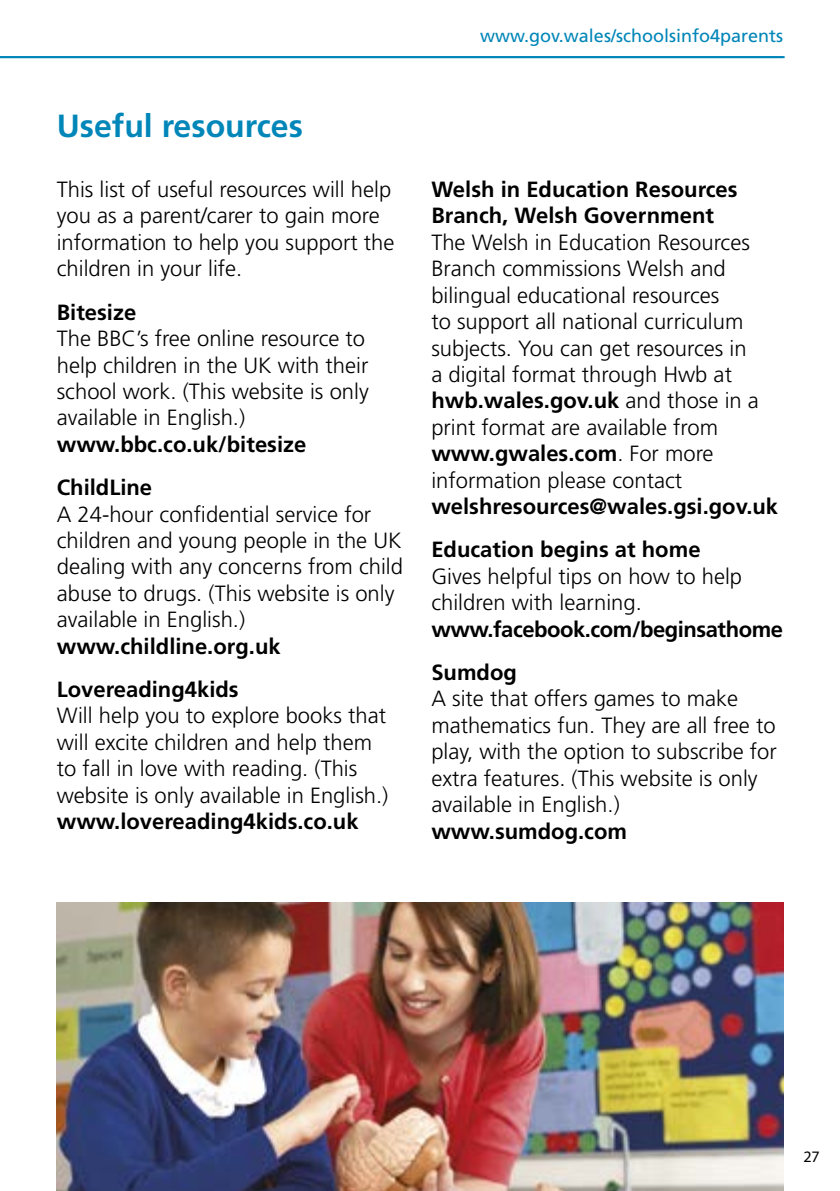
<style>
.page{position:relative;width:840px;height:1191px;background:#fff}
.page>*{position:absolute;margin:0;border:0;box-sizing:border-box;transform-origin:0 0}
.t1{font:700 32px "Frutiger LT Std";color:#0086b8}
.t2{font:300 22px/26.4px "Frutiger LT Std";color:#000}
.t3{font:700 22px "Frutiger LT Std";color:#000}
.t4{font:700 22px "Frutiger LT Std";letter-spacing:-.02em;color:#000}
.t5{font:18px "Frutiger LT Std";color:#0086b8}
.t6{font:16px "Myriad Pro";color:#000}
.s1{font-weight:700}
</style>
<div class="page">
<hr style="left:0;top:56px;width:784px;height:2px;background:#0086b8">
<img style="left:57px;top:902px;width:725px;height:289px">
<p class="t1" style="left:57px;top:107px;width:247px">Useful resources</p>
<p class="t2" style="left:57px;top:177px;width:339px">This list of useful resources will help you as a parent/carer to gain more information to help you support the children in your life.</p>
<p class="t2" style="left:57px;top:299px;width:313px"><span class="s1">Bitesize<br></span>The BBC’s free online resource to help children in the UK with their school work. (This website is only available in English.) <span class="s1">www.bbc.co.uk/bitesize</span></p>
<p class="t2" style="left:57px;top:475px;width:347px"><span class="s1">ChildLine<br></span>A 24-hour confidential service for children and young people in the UK dealing with any concerns from child abuse to drugs. (This website is only available in English.)</p>
<p class="t3" style="left:57px;top:633px;width:225px">www.childline.org.uk</p>
<p class="t2" style="left:57px;top:676px;width:333px"><span class="s1">Lovereading4kids<br></span>Will help you to explore books that will excite children and help them to fall in love with reading. (This website is only available in English.)</p>
<p class="t3" style="left:57px;top:808px;width:303px">www.lovereading4kids.co.uk</p>
<p class="t5" style="left:480px;top:25px;width:304px">www.gov.wales/schoolsinfo4parents</p>
<p class="t2" style="left:431px;top:177px;width:348px"><span class="s1">Welsh in Education Resources<br>Branch, Welsh Government<br></span>The Welsh in Education Resources<br>Branch commissions Welsh and bilingual educational resources<br>to support all national curriculum subjects. You can get resources in<br>a digital format through Hwb at <span class="s1">hwb.wales.gov.uk</span> and those in a print format are available from <span class="s1">www.gwales.com</span>. For more information please contact <span class="s1">welshresources@wales.gsi.gov.uk</span></p>
<p class="t2" style="left:431px;top:537px;width:312px"><span class="s1">Education begins at home<br></span>Gives helpful tips on how to help children with learning.</p>
<p class="t4" style="left:431px;top:616px;width:353px">www.facebook.com/beginsathome</p>
<p class="t2" style="left:431px;top:659px;width:347px"><span class="s1">Sumdog<br></span>A site that offers games to make mathematics fun. They are all free to play, with the option to subscribe for extra features. (This website is only available in English.)</p>
<p class="t3" style="left:431px;top:818px;width:197px">www.sumdog.com</p>
<p class="t6" style="left:803px;top:1146px;width:18px">27</p>
</div>
